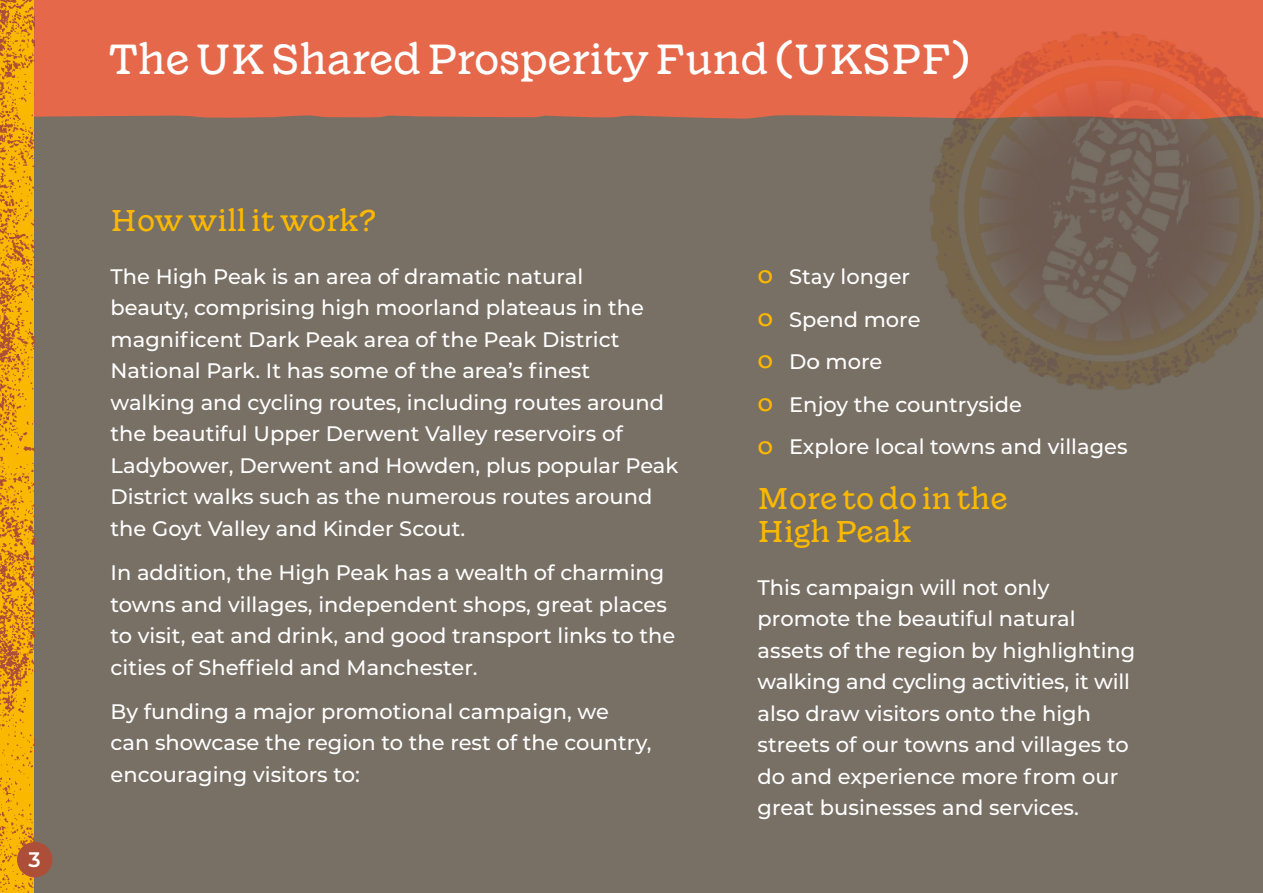
<style>
.page{position:relative;width:1263px;height:893px;background:#786f65}
.page>*{position:absolute;margin:0;border:0;box-sizing:border-box;transform-origin:0 0}
.t1{font:300 42px "Wonder";letter-spacing:-.01em;color:#fff}
.t2{font:300 30px/33px "Wonder";color:#fbb800}
.t3{font:500 21px/31.5px "Montserrat";color:#fff}
.t4{font:600 21px "Montserrat";color:#fff}
.s1{font-family:"Wonder";font-weight:300;font-size:24px;color:#fbb800}
</style>
<div class="page">
<div style="left:34px;top:0;width:1229px;height:119px;background:#e5684b"></div>
<img style="left:0;top:0;width:34px;height:893px">
<img style="left:819px;top:13px;width:444px;height:377px">
<div style="left:17px;top:842px;width:35px;height:35px;background:#ad4e39;border-radius:50%"></div>
<p class="t4" style="left:28px;top:844px;width:14px">3</p>
<h1 class="t1" style="left:108px;top:31px;width:864px">The UK Shared Prosperity Fund (UKSPF)</h1>
<h2 class="t2" style="left:111px;top:204px;width:267px">How will it work?</h2>
<p class="t3" style="left:111px;top:260px;width:569px">The High Peak is an area of dramatic natural<br>beauty, comprising high moorland plateaus in the magnificent Dark Peak area of the Peak District National Park. It has some of the area’s finest walking and cycling routes, including routes around the beautiful Upper Derwent Valley reservoirs of Ladybower, Derwent and Howden, plus popular Peak District walks such as the numerous routes around the Goyt Valley and Kinder Scout.</p>
<p class="t3" style="left:111px;top:556px;width:566px">In addition, the High Peak has a wealth of charming towns and villages, independent shops, great places to visit, eat and drink, and good transport links to the cities of Sheffield and Manchester.</p>
<p class="t3" style="left:111px;top:695px;width:542px">By funding a major promotional campaign, we can showcase the region to the rest of the country, encouraging visitors to:</p>
<p class="t3" style="left:758px;top:254px;width:371px;line-height:42.6px"><span class="s1">o</span> Stay longer<br><span class="s1">o</span> Spend more<br><span class="s1">o</span> Do more<br><span class="s1">o</span> Enjoy the countryside<br><span class="s1">o</span> Explore local towns and villages</p>
<h2 class="t2" style="left:758px;top:482px;width:252px">More to do in the<br>High Peak</h2>
<p class="t3" style="left:758px;top:570px;width:379px">This campaign will not only promote the beautiful natural assets of the region by highlighting walking and cycling activities, it will also draw visitors onto the high streets of our towns and villages to do and experience more from our great businesses and services.</p>
</div>
